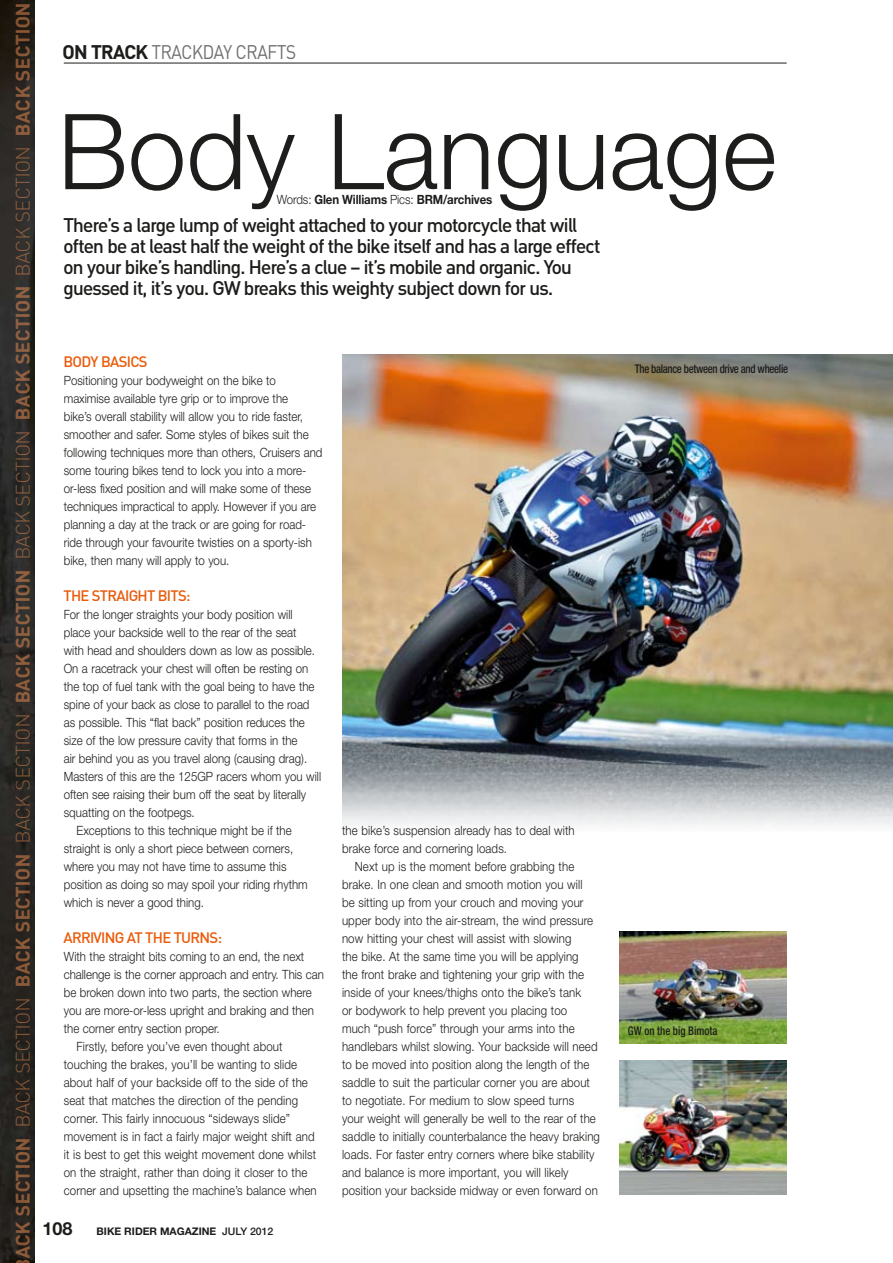
<style>
.page{position:relative;width:893px;height:1263px;background:#fff}
.page>*{position:absolute;margin:0;border:0;box-sizing:border-box;transform-origin:0 0}
.t1{font:300 105px "Helvetica Neue";color:#1d1d1b}
.t2{font:500 19.5px/21px "Nu Din";color:#1d1d1b}
.t3{font:700 19.5px "Nu Din";letter-spacing:.05em;color:#f29154}
.t4{font:19.5px "Nu Din";letter-spacing:.025em;color:#70706f;scale:.9 1}
.t5{font:700 18px "Helvetica Neue";color:#1d1d1b}
.t6{font:500 15px "Nu Din";color:#ea5b0b}
.t7{font:300 12.75px/18px "Helvetica Neue";color:#1d1d1b;scale:.9 1}
.t8{font:700 12.75px "Helvetica Neue";letter-spacing:-.01em;color:#1d1d1b;scale:.9 1}
.t9{font:500 condensed 12px "Helvetica Neue";letter-spacing:-.03em;color:#1d1d1b;scale:.9 1}
.t10{font:500 condensed 12px "Helvetica Neue";color:#1d1d1b;scale:.9 1}
.t11{font:700 10.5px "Helvetica Neue";color:#1d1d1b}
.s1{font-weight:300}
.s2{font-weight:700;color:#1d1d1b}
.s3{font-weight:500}
</style>
<div class="page">
<img style="left:0;top:0;width:34px;height:1263px">
<img style="left:342px;top:355px;width:551px;height:471px">
<hr style="left:64px;top:63px;width:723px;height:1px;background:#1d1d1b">
<img style="left:619px;top:1060px;width:168px;height:135px">
<img style="left:619px;top:931px;width:168px;height:112px">
<h2 class="t3" style="left:10px;top:1258px;width:1257px;rotate:-90deg">ACK SECTION <span class="s1">back section</span> BACK SECTION <span class="s1">back section</span> BACK SECTION <span class="s1">back section</span> BACK SECTION <span class="s1">back section</span> BACK SECTION</h2>
<h2 class="t4" style="left:63px;top:39px;width:260px"><span class="s2">ON TRACK</span> TRACKDAY CRAFTS</h2>
<h1 class="t1" style="left:58px;top:88px;width:720px">Body Language</h1>
<p class="t2" style="left:64px;top:214px;width:538px">There’s a large lump of weight attached to your motorcycle that will often be at least half the weight of the bike itself and has a large effect on your bike’s handling. Here’s a clue – it’s mobile and organic. You guessed it, it’s you. GW breaks this weighty subject down for us.</p>
<p class="t8" style="left:277px;top:191px;width:241px"><span class="s1">Words:</span> Glen Williams <span class="s1">Pics:</span> BRM/archives</p>
<p class="t6" style="left:64px;top:352px;width:85px">Body basics</p>
<p class="t7" style="left:64px;top:371px;width:289px">Positioning your bodyweight on the bike to maximise available tyre grip or to improve the<br>bike’s overall stability will allow you to ride faster, smoother and safer. Some styles of bikes suit the following techniques more than others, Cruisers and some touring bikes tend to lock you into a more&shy;or-less fixed position and will make some of these techniques impractical to apply. However if you are planning a day at the track or are going for road&shy;ride through your favourite twisties on a sporty-ish bike, then many will apply to you.</p>
<p class="t6" style="left:64px;top:586px;width:75px">The straight</p>
<p class="t6" style="left:158px;top:586px;width:34px">bits:</p>
<p class="t7" style="left:64px;top:605px;width:256px">For the longer straights your body position will</p>
<p class="t7" style="left:64px;top:623px;width:260px">place your backside well to the rear of the seat</p>
<p class="t7" style="left:64px;top:641px;width:281px">with head and shoulders down as low as possible.</p>
<p class="t7" style="left:64px;top:659px;width:273px">On a racetrack your chest will often be resting on</p>
<p class="t7" style="left:64px;top:677px;width:280px">the top of fuel tank with the goal being to have the</p>
<p class="t7" style="left:64px;top:695px;width:275px">spine of your back as close to parallel to the road</p>
<p class="t7" style="left:64px;top:713px;width:269px">as possible. This “flat back” position reduces the</p>
<p class="t7" style="left:64px;top:731px;width:261px">size of the low pressure cavity that forms in the</p>
<p class="t7" style="left:64px;top:749px;width:272px">air behind you as you travel along (causing drag).</p>
<p class="t7" style="left:64px;top:767px;width:287px">Masters of this are the 125GP racers whom you will</p>
<p class="t7" style="left:64px;top:785px;width:271px">often see raising their bum off the seat by literally</p>
<p class="t7" style="left:64px;top:803px;width:147px">squatting on the footpegs.</p>
<p class="t7" style="left:77px;top:821px;width:241px">Exceptions to this technique might be if the</p>
<p class="t7" style="left:64px;top:839px;width:256px">straight is only a short piece between corners,</p>
<p class="t7" style="left:64px;top:857px;width:249px">where you may not have time to assume this</p>
<p class="t7" style="left:64px;top:875px;width:273px">position as doing so may spoil your riding rhythm</p>
<p class="t7" style="left:64px;top:893px;width:157px">which is never a good thing.</p>
<p class="t6" style="left:64px;top:928px;width:159px">Arriving at th e turns:</p>
<p class="t7" style="left:64px;top:947px;width:269px">With the straight bits coming to an end, the next</p>
<p class="t7" style="left:64px;top:965px;width:291px">challenge is the corner approach and entry. This can</p>
<p class="t7" style="left:64px;top:983px;width:277px">be broken down into two parts, the section where</p>
<p class="t7" style="left:64px;top:1001px;width:279px">you are more-or-less upright and braking and then</p>
<p class="t7" style="left:64px;top:1019px;width:175px">the corner entry section proper.</p>
<p class="t7" style="left:77px;top:1037px;width:230px">Firstly, before you’ve even thought about</p>
<p class="t7" style="left:64px;top:1055px;width:261px">touching the brakes, you’ll be wanting to slide</p>
<p class="t7" style="left:64px;top:1073px;width:273px">about half of your backside off to the side of the</p>
<p class="t7" style="left:64px;top:1091px;width:262px">seat that matches the direction of the pending</p>
<p class="t7" style="left:64px;top:1109px;width:253px">corner. This fairly innocuous “sideways slide”</p>
<p class="t7" style="left:64px;top:1127px;width:280px">movement is in fact a fairly major weight shift and</p>
<p class="t7" style="left:64px;top:1145px;width:282px">it is best to get this weight movement done whilst</p>
<p class="t7" style="left:64px;top:1163px;width:272px">on the straight, rather than doing it closer to the</p>
<p class="t7" style="left:64px;top:1181px;width:283px">corner and upsetting the machine’s balance when</p>
<h3 class="t5" style="left:43px;top:1217px;width:32px">108</h3>
<p class="t11" style="left:97px;top:1224px;width:178px">Bike Rider Magazine <span class="s3">july 2012</span></p>
<p class="t7" style="left:342px;top:821px;width:260px">the bike’s suspension already has to deal with brake force and cornering loads.</p>
<p class="t7" style="left:342px;top:857px;width:288px;text-indent:13px">Next up is the moment before grabbing the brake. In one clean and smooth motion you will<br>be sitting up from your crouch and moving your upper body into the air-stream, the wind pressure now hitting your chest will assist with slowing<br>the bike. At the same time you will be applying<br>the front brake and tightening your grip with the inside of your knees/thighs onto the bike’s tank<br>or bodywork to help prevent you placing too<br>much “push force” through your arms into the handlebars whilst slowing. Your backside will need to be moved into position along the length of the saddle to suit the particular corner you are about to negotiate. For medium to slow speed turns<br>your weight will generally be well to the rear of the saddle to initially counterbalance the heavy braking loads. For faster entry corners where bike stability and balance is more important, you will likely position your backside midway or even forward on</p>
<p class="t9" style="left:635px;top:361px;width:172px">The balance between drive and wheelie</p>
<p class="t10" style="left:628px;top:1023px;width:101px">GW on the big Bimota</p>
</div>
